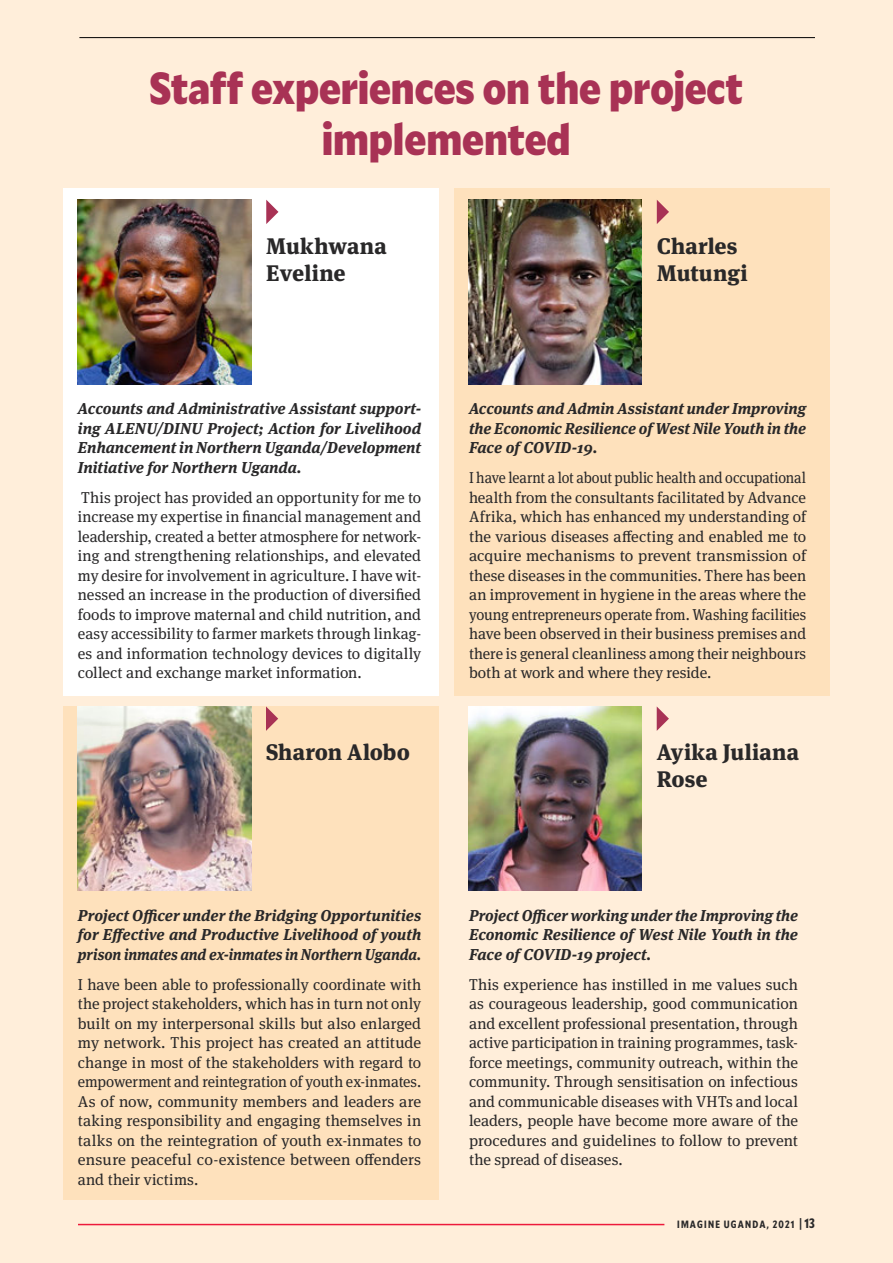
<style>
.page{position:relative;width:893px;height:1263px;background:#ffeeda}
.page>*{position:absolute;margin:0;border:0;box-sizing:border-box;transform-origin:0 0}
.t1{font:900 43.5px/51px "Mallory Narrow";letter-spacing:-.005em;color:#a83255;text-align:center}
.t2{font:800 22.5px/27px "Meta Serif Pro";letter-spacing:.005em;color:#292829}
.t3{font:15.75px/19.5px "Meta Serif Pro";color:#292829;text-align:justify}
.t4{font:italic 700 15.75px/19.5px "Meta Serif Pro";color:#292829;text-align:justify}
.t5{font:15.75px/19.5px "Meta Serif Pro";color:#292829;text-align:justify;scale:.92 1}
.t6{font:700 10.5px "Mallory Condensed";letter-spacing:.115em;color:#292829}
.s1{font-size:13.5px}
</style>
<div class="page">
<hr style="left:79px;top:37px;width:736px;height:1px;background:#000">
<hr style="left:78px;top:1224px;width:586px;height:1px;background:#ed1a3b">
<div style="left:63px;top:188px;width:376px;height:507px;background:#fff"></div>
<div style="left:63px;top:706px;width:376px;height:493px;background:#fee1bc"></div>
<div style="left:454px;top:188px;width:376px;height:507px;background:#fee1bc"></div>
<img style="left:78px;top:200px;width:173px;height:184px">
<img style="left:78px;top:706px;width:173px;height:185px">
<img style="left:468px;top:200px;width:174px;height:184px">
<img style="left:468px;top:706px;width:174px;height:185px">
<svg style="left:266px;top:200px;width:12px;height:24px"></svg>
<svg style="left:266px;top:706px;width:12px;height:25px"></svg>
<svg style="left:657px;top:200px;width:12px;height:24px"></svg>
<svg style="left:657px;top:707px;width:12px;height:24px"></svg>
<h1 class="t1" style="left:149px;top:61px;width:595px">Staff experiences on the project implemented</h1>
<h2 class="t2" style="left:266px;top:230px;width:122px">Mukhwana<br>Eveline</h2>
<h2 class="t2" style="left:657px;top:230px;width:93px">Charles<br>Mutungi</h2>
<p class="t4" style="left:78px;top:398px;width:345px">Accounts and Administrative Assistant support&shy;ing ALENU/DINU Project; Action for Livelihood Enhancement in Northern Uganda/Development Initiative for Northern Uganda.</p>
<p class="t3" style="left:78px;top:487px;width:345px">This project has provided an opportunity for me to increase my expertise in financial management and leadership, created a better atmosphere for network&shy;ing and strengthening relationships, and elevated my desire for involvement in agriculture. I have wit&shy;nessed an increase in the production of diversified foods to improve maternal and child nutrition, and easy accessibility to farmer markets through linkag&shy;es and information technology devices to digitally collect and exchange market information.</p>
<h2 class="t2" style="left:266px;top:737px;width:145px">Sharon Alobo</h2>
<p class="t4" style="left:469px;top:398px;width:339px">Accounts and Admin Assistant under Improving the Economic Resilience of West Nile Youth in the Face of COVID-19.</p>
<p class="t5" style="left:469px;top:467px;width:368px">I have learnt a lot about public health and occupational health from the consultants facilitated by Advance Afrika, which has enhanced my understanding of the various diseases affecting and enabled me to acquire mechanisms to prevent transmission of these diseases in the communities. There has been an improvement in hygiene in the areas where the young entrepreneurs operate from. Washing facilities have been observed in their business premises and there is general cleanliness among their neighbours both at work and where they reside.</p>
<h2 class="t2" style="left:657px;top:737px;width:144px">Ayika Juliana<br>Rose</h2>
<p class="t4" style="left:78px;top:904px;width:345px">Project Officer under the Bridging Opportunities for Effective and Productive Livelihood of youth prison inmates and ex-inmates in Northern Uganda.</p>
<p class="t3" style="left:78px;top:974px;width:345px">I have been able to professionally coordinate with the project stakeholders, which has in turn not only built on my interpersonal skills but also enlarged my network. This project has created an attitude change in most of the stakeholders with regard to empowerment and reintegration of youth ex-inmates.<br>As of now, community members and leaders are taking responsibility and engaging themselves in talks on the reintegration of youth ex-inmates to ensure peaceful co-existence between offenders and their victims.</p>
<p class="t4" style="left:469px;top:904px;width:331px">Project Officer working under the Improving the Economic Resilience of West Nile Youth in the Face of COVID-19 project.</p>
<p class="t3" style="left:469px;top:974px;width:331px">This experience has instilled in me values such as courageous leadership, good communication and excellent professional presentation, through active participation in training programmes, task&shy;force meetings, community outreach, within the community. Through sensitisation on infectious and communicable diseases with VHTs and local leaders, people have become more aware of the procedures and guidelines to follow to prevent the spread of diseases.</p>
<p class="t6" style="left:677px;top:1217px;width:139px">IMAGINE UGANDA, 2021 <span class="s1">| 13</span></p>
</div>
